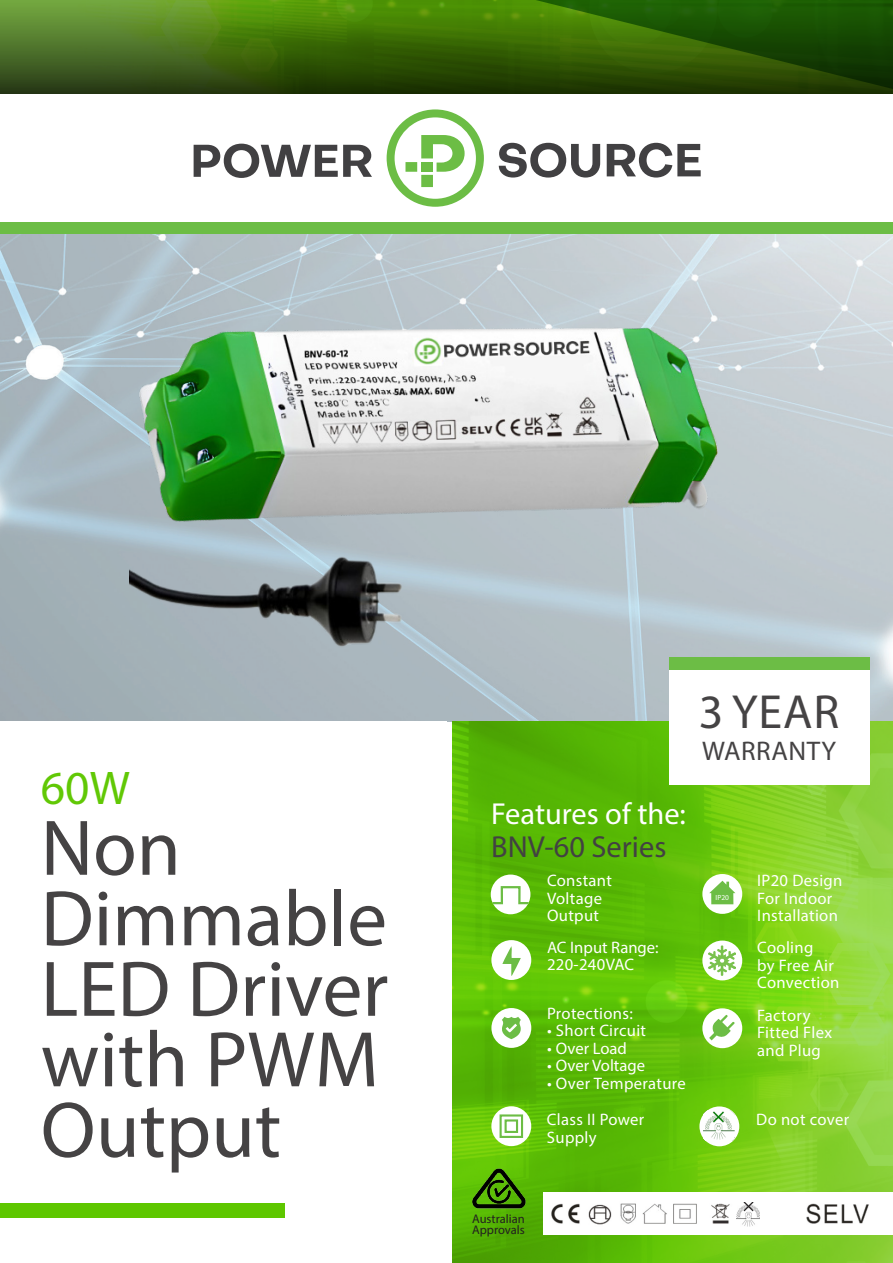
<style>
.page{position:relative;width:893px;height:1263px;background:#fff}
.page>*{position:absolute;margin:0;border:0;box-sizing:border-box;transform-origin:0 0}
.t1{font:79.5px/70.5px "Myriad Pro";color:#454344}
.t2{font:48px "Myriad Pro";color:#454344}
.t3{font:47.4px "Myriad Pro";color:#61c805}
.t4{font:30.45px/33.6px "Myriad Pro";color:#fff}
.t5{font:27px "Myriad Pro";letter-spacing:.02em;color:#454344}
.t6{font:16.65px/17.4px "Myriad Pro";letter-spacing:.02em;color:#fff}
.t7{font:16.65px/17.4px "Myriad Pro";color:#fff}
.t8{font:12.6px/11.2px "Myriad Pro";color:#231f20}
.t9{font:7.5px "Myriad Pro";color:#fff}
.s1{color:#424142}
</style>
<div class="page">
<img style="left:0;top:233px;width:893px;height:488px">
<div style="left:0;top:219px;width:893px;height:14px;background:#6cbd45"></div>
<svg style="left:0;top:0;width:893px;height:94px;background:#466d1b"></svg>
<svg style="left:334px;top:0;width:559px;height:92px;background:#2c5a03"></svg>
<div style="left:0;top:95px;width:893px;height:127px;background:#fff"></div>
<svg style="left:194px;top:144px;width:178px;height:34px"></svg>
<svg style="left:499px;top:143px;width:101px;height:35px"></svg>
<svg style="left:607px;top:143px;width:94px;height:35px"></svg>
<svg style="left:387px;top:109px;width:97px;height:98px"></svg>
<img style="left:452px;top:721px;width:441px;height:542px">
<div style="left:669px;top:658px;width:201px;height:15px;background:#6cbd45"></div>
<div style="left:669px;top:670px;width:201px;height:114px;background:#fff"></div>
<div style="left:494px;top:1011px;width:34px;height:34px;background:#fff;border-radius:50%"></div>
<div style="left:491px;top:1008px;width:40px;height:40px;border:6px solid #fff;border-radius:50%"></div>
<svg style="left:502px;top:1017px;width:19px;height:22px"></svg>
<svg style="left:705px;top:877px;width:34px;height:34px"></svg>
<div style="left:702px;top:874px;width:40px;height:40px;border:6px solid #fff;border-radius:50%"></div>
<svg style="left:709px;top:881px;width:26px;height:23px"></svg>
<div style="left:705px;top:1011px;width:34px;height:34px;background:#fff;border-radius:50%"></div>
<div style="left:702px;top:1008px;width:40px;height:40px;border:6px solid #fff;border-radius:50%"></div>
<svg style="left:709px;top:1015px;width:26px;height:25px"></svg>
<div style="left:494px;top:943px;width:34px;height:34px;background:#fff;border-radius:50%"></div>
<div style="left:491px;top:940px;width:40px;height:40px;border:6px solid #fff;border-radius:50%"></div>
<svg style="left:502px;top:946px;width:19px;height:30px"></svg>
<div style="left:491px;top:874px;width:39px;height:40px;background:#fff;border-radius:50%"></div>
<svg style="left:491px;top:885px;width:39px;height:20px"></svg>
<div style="left:702px;top:940px;width:40px;height:40px;border:6px solid #fff;border-radius:50%"></div>
<img style="left:709px;top:945px;width:27px;height:31px">
<img style="left:471px;top:1169px;width:57px;height:40px">
<div style="left:0;top:1203px;width:285px;height:14px;background:#5ec700"></div>
<div style="left:544px;top:1192px;width:349px;height:42px;background:#fff"></div>
<img style="left:551px;top:1203px;width:318px;height:22px">
<img style="left:736px;top:1202px;width:25px;height:25px">
<div style="left:761px;top:1199px;width:45px;height:28px;background:#fff"></div>
<div style="left:699px;top:1106px;width:40px;height:40px;border:6px solid #fff;border-radius:50%"></div>
<img style="left:703px;top:1111px;width:32px;height:29px">
<svg style="left:702px;top:1109px;width:10px;height:10px"></svg>
<svg style="left:727px;top:1109px;width:10px;height:10px"></svg>
<svg style="left:494px;top:1109px;width:34px;height:34px"></svg>
<div style="left:491px;top:1106px;width:40px;height:40px;border:6px solid #fff;border-radius:50%"></div>
<div style="left:500px;top:1114px;width:23px;height:24px;border:2px solid #6cbd45"></div>
<div style="left:505px;top:1119px;width:13px;height:14px;border:2px solid #6cbd45"></div>
<img style="left:130px;top:326px;width:599px;height:329px">
<p class="t3" style="left:41px;top:759px;width:91px">60W</p>
<p class="t1" style="left:41px;top:811px;width:349px">Non<br>Dimmable<br>LED Driver with PWM<br>Output</p>
<p class="t2" style="left:699px;top:682px;width:142px">3 YEAR</p>
<p class="t5" style="left:702px;top:735px;width:136px">WARRANTY</p>
<p class="t4" style="left:491px;top:796px;width:196px">Features of the:<br><span class="s1">BNV-60 Series</span></p>
<p class="t6" style="left:547px;top:871px;width:66px">Constant<br>Voltage<br>Output</p>
<p class="t7" style="left:547px;top:938px;width:113px">AC Input Range:<br>220-240VAC</p>
<p class="t6" style="left:547px;top:1004px;width:87px">Protections:</p>
<p class="t6" style="left:547px;top:1022px;width:101px">• Short Circuit</p>
<p class="t7" style="left:547px;top:1039px;width:81px">• Over Load</p>
<p class="t7" style="left:547px;top:1057px;width:100px">• Over Voltage</p>
<p class="t6" style="left:547px;top:1074px;width:140px">• Over Temperature</p>
<p class="t9" style="left:716px;top:893px;width:15px">IP20</p>
<p class="t6" style="left:757px;top:871px;width:87px">IP20 Design<br>For Indoor<br>Installation</p>
<p class="t6" style="left:757px;top:938px;width:84px">Cooling<br>by Free Air<br>Convection</p>
<p class="t6" style="left:757px;top:1006px;width:76px">Factory<br>Fitted Flex and Plug</p>
<p class="t6" style="left:547px;top:1110px;width:99px">Class II Power</p>
<p class="t6" style="left:756px;top:1110px;width:94px">Do not cover</p>
<p class="t6" style="left:547px;top:1128px;width:51px">Supply</p>
<p class="t8" style="left:472px;top:1213px;width:54px">Australian<br>Approvals</p>
</div>
